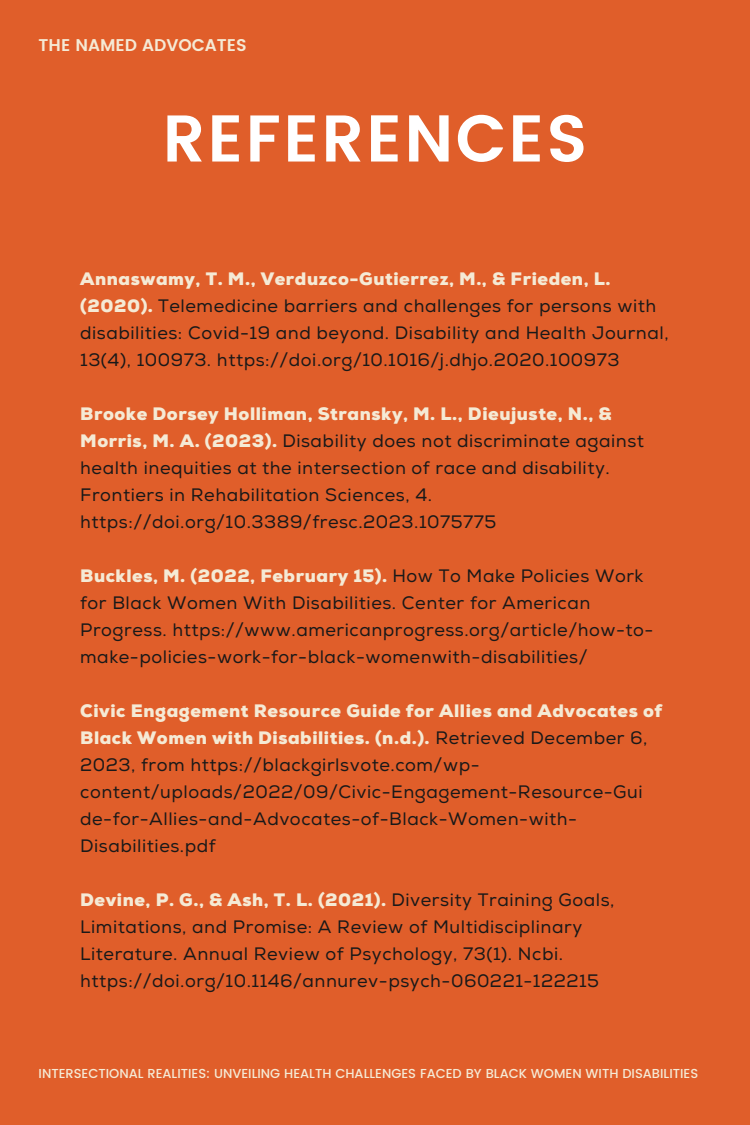
<style>
.page{position:relative;width:750px;height:1125px;background:#e05e2a}
.page>*{position:absolute;margin:0;border:0;box-sizing:border-box;transform-origin:0 0}
.t1{font:600 66px "Poppins";letter-spacing:.03em;color:#fff}
.t2{font:18px/27px "Nexa";letter-spacing:.03em;color:#191919}
.t3{font:600 17px "Poppins";color:#f5ead5}
.t4{font:500 13px "Poppins";color:#f5ead5}
.s1{font-weight:900;color:#f5ead5}
</style>
<div class="page">
<p class="t3" style="left:39px;top:36px;width:210px">THE NAMED ADVOCATES</p>
<h3 class="t1" style="left:163px;top:100px;width:426px">REFERENCES</h3>
<h1 class="t2" style="left:80px;top:266px;width:590px"><span class="s1">Annaswamy, T. M., Verduzco-Gutierrez, M., &amp; Frieden, L. (2020).</span> Telemedicine barriers and challenges for persons with disabilities: Covid-19 and beyond. Disability and Health Journal, 13(4), 100973. https://doi.org/10.1016/j.dhjo.2020.100973</h1>
<h3 class="t2" style="left:80px;top:401px;width:565px"><span class="s1">Brooke Dorsey Holliman, Stransky, M. L., Dieujuste, N., &amp; Morris, M. A. (2023).</span> Disability does not discriminate against health inequities at the intersection of race and disability.<br>Frontiers in Rehabilitation Sciences, 4. https://doi.org/10.3389/fresc.2023.1075775</h3>
<h3 class="t2" style="left:80px;top:563px;width:575px"><span class="s1">Buckles, M. (2022, February 15).</span> How To Make Policies Work for Black Women With Disabilities. Center for American Progress. https://www.americanprogress.org/article/how-to&shy;make-policies-work-for-black-womenwith-disabilities/</h3>
<h3 class="t2" style="left:80px;top:698px;width:584px"><span class="s1">Civic Engagement Resource Guide for Allies and Advocates of Black Women with Disabilities. (n.d.).</span> Retrieved December 6, 2023, from https://blackgirlsvote.com/wp&shy;content/uploads/2022/09/Civic-Engagement-Resource-Gui de-for-Allies-and-Advocates-of-Black-Women-with-Disabilities.pdf</h3>
<h3 class="t2" style="left:80px;top:887px;width:536px"><span class="s1">Devine, P. G., &amp; Ash, T. L. (2021).</span> Diversity Training Goals, Limitations, and Promise: A Review of Multidisciplinary Literature. Annual Review of Psychology, 73(1). Ncbi. https://doi.org/10.1146/annurev-psych-060221-122215</h3>
<p class="t4" style="left:39px;top:1066px;width:661px">INTERSECTIONAL REALITIES: UNVEILING HEALTH CHALLENGES FACED BY BLACK WOMEN WITH DISABILITIES</p>
</div>
